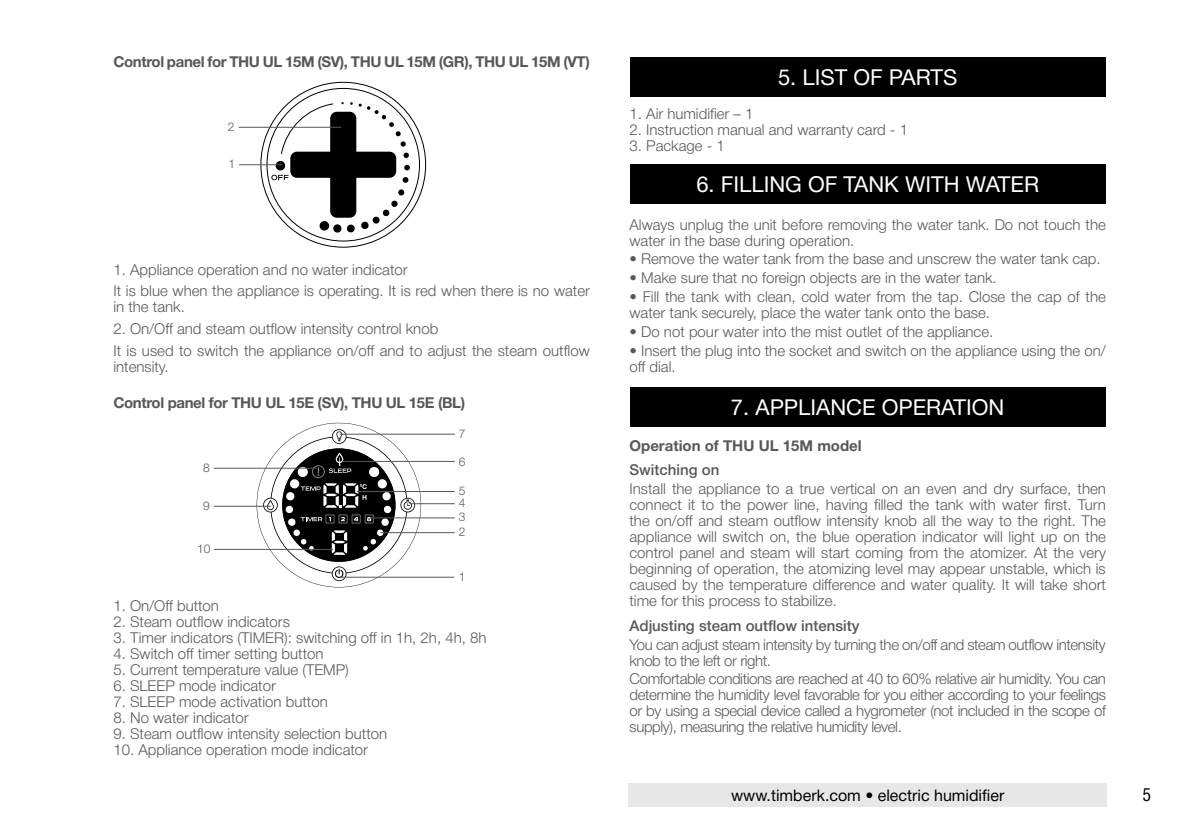
<style>
.page{position:relative;width:1191px;height:840px;background:#fff}
.page>*{position:absolute;margin:0;border:0;box-sizing:border-box;transform-origin:0 0}
.t1{font:22px "Helvetica Neue Cyr";color:#fff}
.t2{font:18px "Helios Cond C";color:#000}
.t3{font:16px "Helvetica Neue Cyr";color:#000}
.t4{font:300 15px/16px "Helvetica Neue Cyr";color:#585858}
.t5{font:700 15px "Helvetica Neue Cyr";letter-spacing:-.025em;color:#585858}
.t6{font:300 15px/16px "Helvetica Neue Cyr";letter-spacing:-.025em;color:#585858}
.t7{font:500 15px "Helvetica Neue Cyr";color:#585858}
.t8{font:700 15px "Helvetica Neue Cyr";color:#585858}
.t9{font:300 12px/14.8px "Helvetica Neue Cyr";color:#585858}
</style>
<div class="page">
<div style="left:628px;top:782px;width:479px;height:24px;background:#e7e7e7"></div>
<svg style="left:257px;top:422px;width:164px;height:165px"></svg>
<hr style="left:340px;top:433px;width:115px;height:1px;background:#585858">
<hr style="left:342px;top:461px;width:113px;height:1px;background:#585858">
<hr style="left:409px;top:503px;width:46px;height:1px;background:#585858">
<hr style="left:340px;top:576px;width:114px;height:1px;background:#585858">
<hr style="left:214px;top:548px;width:119px;height:1px;background:#585858">
<hr style="left:214px;top:505px;width:57px;height:1px;background:#585858">
<hr style="left:214px;top:467px;width:102px;height:1px;background:#585858">
<hr style="left:370px;top:517px;width:85px;height:1px;background:#585858">
<hr style="left:380px;top:532px;width:75px;height:1px;background:#585858">
<hr style="left:357px;top:491px;width:98px;height:1px;background:#585858">
<svg style="left:271px;top:102px;width:138px;height:131px"></svg>
<hr style="left:239px;top:127px;width:102px;height:1px;background:#585858">
<hr style="left:239px;top:164px;width:43px;height:1px;background:#585858">
<div style="left:630px;top:57px;width:476px;height:39px;background:#000"></div>
<div style="left:630px;top:164px;width:476px;height:40px;background:#000"></div>
<div style="left:630px;top:387px;width:476px;height:39px;background:#000"></div>
<p class="t5" style="left:113px;top:54px;width:478px">Control panel for THU UL 15M (SV), THU UL 15M (GR), THU UL 15M (VT)</p>
<p class="t9" style="left:228px;top:119px;width:8px">2</p>
<p class="t9" style="left:228px;top:156px;width:8px">1</p>
<p class="t4" style="left:113px;top:258px;width:478px;line-height:21.6px">1. Appliance operation and no water indicator<br>It is blue when the appliance is operating. It is red when there is no water</p>
<p class="t4" style="left:113px;top:299px;width:73px">in the tank.</p>
<p class="t4" style="left:113px;top:318px;width:478px;line-height:21.6px">2. On/Off and steam outflow intensity control knob<br>It is used to switch the appliance on/off and to adjust the steam outflow</p>
<p class="t4" style="left:113px;top:358px;width:57px">intensity.</p>
<p class="t5" style="left:113px;top:394px;width:353px">Control panel for THU UL 15E (SV), THU UL 15E (BL)</p>
<p class="t9" style="left:203px;top:460px;width:8px">8</p>
<p class="t9" style="left:203px;top:498px;width:8px">9</p>
<p class="t9" style="left:197px;top:540px;width:15px">10</p>
<p class="t9" style="left:459px;top:426px;width:8px">7</p>
<p class="t9" style="left:459px;top:454px;width:8px">6</p>
<p class="t9" style="left:459px;top:483px;width:8px">5</p>
<p class="t9" style="left:459px;top:495px;width:8px">4</p>
<p class="t9" style="left:459px;top:509px;width:8px">3<br>2</p>
<p class="t9" style="left:459px;top:569px;width:8px">1</p>
<p class="t4" style="left:113px;top:597px;width:107px">1. On/Off button</p>
<p class="t4" style="left:113px;top:613px;width:178px">2. Steam outflow indicators</p>
<p class="t4" style="left:113px;top:629px;width:374px">3. Timer indicators (TIMER): switching off in 1h, 2h, 4h, 8h</p>
<p class="t4" style="left:113px;top:645px;width:212px">4. Switch off timer setting button</p>
<p class="t4" style="left:113px;top:661px;width:237px">5. Current temperature value (TEMP)</p>
<p class="t4" style="left:113px;top:677px;width:164px">6. SLEEP mode indicator</p>
<p class="t4" style="left:113px;top:693px;width:216px">7. SLEEP mode activation button</p>
<p class="t4" style="left:113px;top:709px;width:137px">8. No water indicator</p>
<p class="t4" style="left:113px;top:725px;width:275px">9. Steam outflow intensity selection button</p>
<p class="t4" style="left:113px;top:741px;width:256px">10. Appliance operation mode indicator</p>
<h1 class="t1" style="left:778px;top:65px;width:181px">5. LIST OF PARTS</h1>
<p class="t4" style="left:629px;top:106px;width:125px">1. Air humidifier – 1</p>
<p class="t4" style="left:629px;top:122px;width:280px">2. Instruction manual and warranty card - 1</p>
<p class="t4" style="left:629px;top:138px;width:97px">3. Package - 1</p>
<h1 class="t1" style="left:696px;top:172px;width:344px">6. FILLING OF TANK WITH WATER</h1>
<p class="t4" style="left:629px;top:216px;width:478px">Always unplug the unit before removing the water tank. Do not touch the water in the base during operation.</p>
<p class="t4" style="left:629px;top:251px;width:472px">• Remove the water tank from the base and unscrew the water tank cap.</p>
<p class="t4" style="left:629px;top:270px;width:369px">• Make sure that no foreign objects are in the water tank.</p>
<p class="t4" style="left:629px;top:289px;width:478px">• Fill the tank with clean, cold water from the tap. Close the cap of the water tank securely, place the water tank onto the base.</p>
<p class="t4" style="left:629px;top:324px;width:365px">• Do not pour water into the mist outlet of the appliance.</p>
<p class="t4" style="left:629px;top:342px;width:478px">• Insert the plug into the socket and switch on the appliance using the on/ off dial.</p>
<h1 class="t1" style="left:731px;top:395px;width:275px">7. APPLIANCE OPERATION</h1>
<p class="t8" style="left:629px;top:437px;width:234px">Operation of THU UL 15M model</p>
<p class="t7" style="left:629px;top:461px;width:91px">Switching on</p>
<p class="t4" style="left:629px;top:480px;width:478px;text-align:justify">Install the appliance to a true vertical on an even and dry surface, then connect it to the power line, having filled the tank with water first. Turn the on/off and steam outflow intensity knob all the way to the right. The appliance will switch on, the blue operation indicator will light up on the control panel and steam will start coming from the atomizer. At the very beginning of operation, the atomizing level may appear unstable, which is caused by the temperature difference and water quality. It will take short time for this process to stabilize.</p>
<p class="t7" style="left:629px;top:616px;width:232px">Adjusting steam outflow intensity</p>
<p class="t6" style="left:629px;top:636px;width:478px">You can adjust steam intensity by turning the on/off and steam outflow intensity knob to the left or right.</p>
<p class="t4" style="left:629px;top:671px;width:478px;text-align:justify">Comfortable conditions are reached at 40 to 60% relative air humidity. You can determine the humidity level favorable for you either according to your feelings or by using a special device called a hygrometer (not included in the scope of supply), measuring the relative humidity level.</p>
<p class="t3" style="left:731px;top:786px;width:275px">www.timberk.com • electric humidifier</p>
<p class="t2" style="left:1142px;top:783px;width:10px">5</p>
</div>
